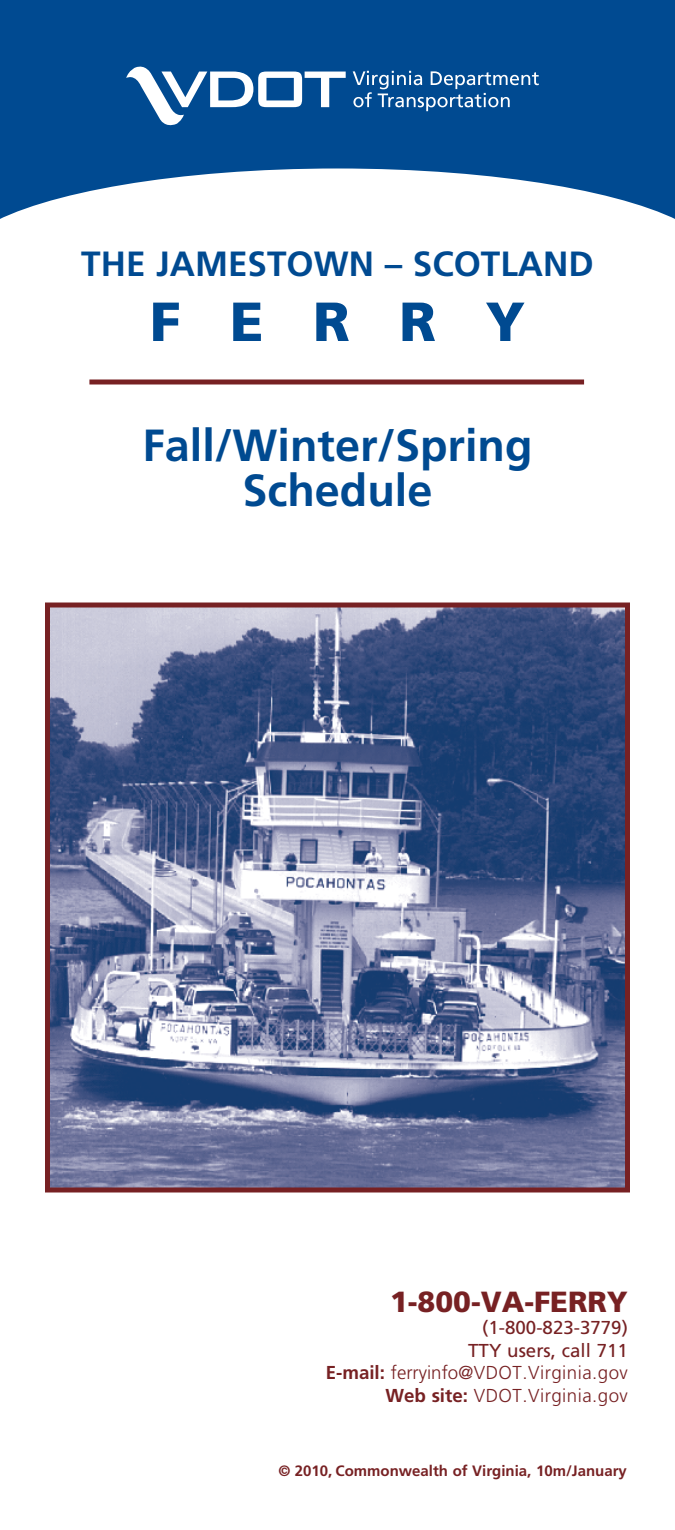
<style>
.page{position:relative;width:675px;height:1530px;background:#fff}
.page>*{position:absolute;margin:0;border:0;box-sizing:border-box;transform-origin:0 0}
.t1{font:900 55px "Frutiger LT Std";letter-spacing:.9em;color:#004a91}
.t2{font:700 45px/45px "Frutiger LT Std";color:#004a91;text-align:center}
.t3{font:700 35px "Frutiger LT Std";color:#004a91}
.t4{font:900 29px "Frutiger LT Std";color:#772123}
.t5{font:300 18.75px/22.5px "Frutiger LT Std";letter-spacing:.025em;color:#772123;text-align:right}
.t6{font:700 15px "Frutiger LT Std";color:#772123}
.s1{font-weight:400}
.s2{font-weight:700}
</style>
<div class="page">
<svg style="left:0;top:0;width:675px;height:219px;fill:#004a91"></svg>
<svg style="left:353px;top:71px;width:186px;height:40px;background:#306ca5"></svg>
<svg style="left:126px;top:64px;width:220px;height:64px"></svg>
<img style="left:51px;top:609px;width:573px;height:577px">
<div style="left:45px;top:603px;width:585px;height:589px;border:5px solid #772123"></div>
<div style="left:89px;top:379px;width:495px;height:5px;background:#772123"></div>
<p class="t3" style="left:81px;top:243px;width:514px">THE JAMESTOWN – SCOTLAND</p>
<p class="t1" style="left:150px;top:289px;width:377px">FERRY</p>
<p class="t2" style="left:142px;top:423px;width:392px">Fall/Winter/Spring<br>Schedule</p>
<p class="t4" style="left:390px;top:1284px;width:239px">1-800-VA-FERRY</p>
<p class="t5" style="left:326px;top:1317px;width:304px"><span class="s1">(1-800-823-3779)<br>TTY users, call 711<br></span><span class="s2">E-mail:</span> ferryinfo@VDOT.Virginia.gov<br><span class="s2">Web site:</span> VDOT.Virginia.gov</p>
<p class="t6" style="left:278px;top:1462px;width:350px">© 2010, Commonwealth of Virginia, 10m/January</p>
</div>
